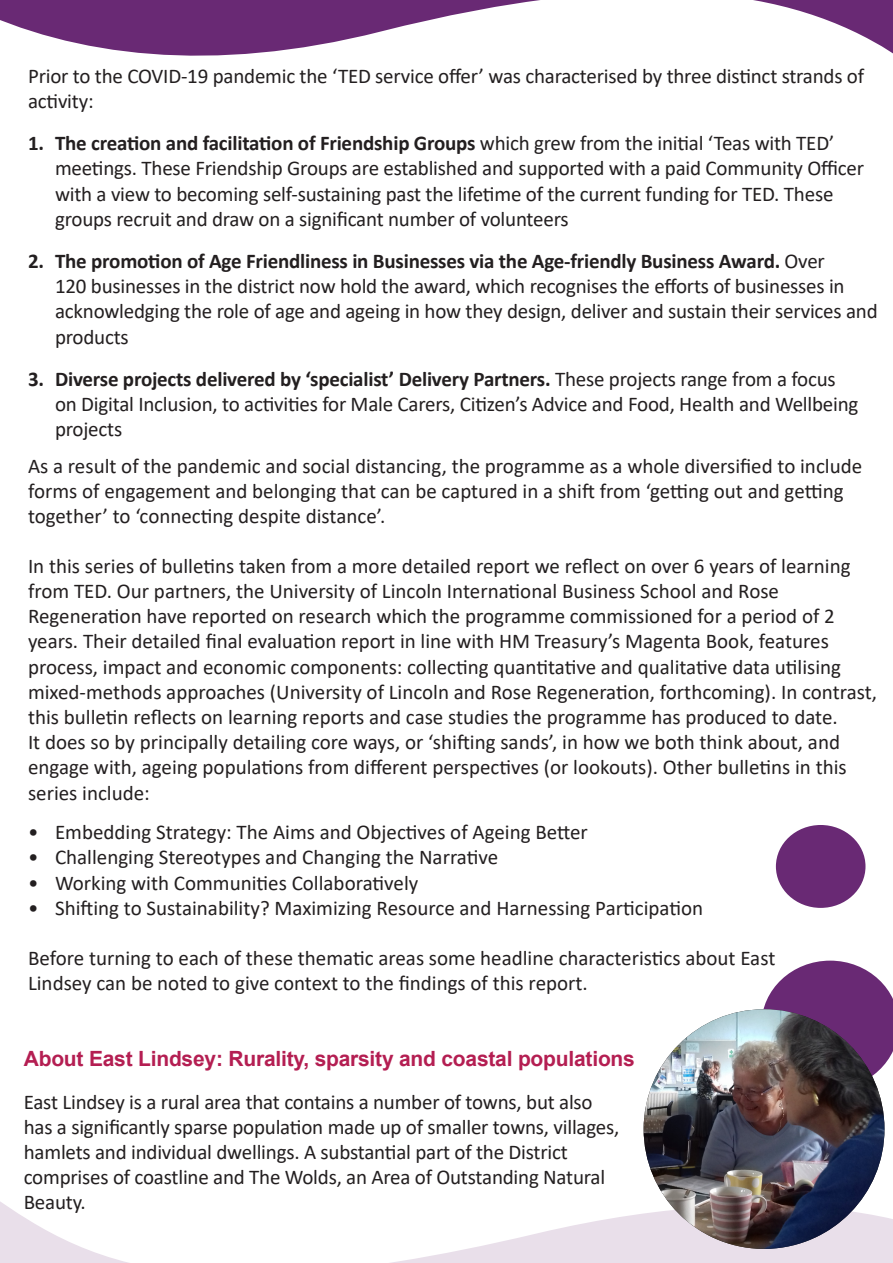
<style>
.page{position:relative;width:893px;height:1263px;background:#fff}
.page>*{position:absolute;margin:0;border:0;box-sizing:border-box;transform-origin:0 0}
.Paragraph_Style_1{font:21px/25.2px "Calibri";color:#231f20}
.Paragraph_Style_2{font:21px/25.2px "Calibri";letter-spacing:-.01em;color:#231f20}
.Paragraph_Style_1-2{font:700 21px "Arial";letter-spacing:-.01em;color:#b41e52}
.s1{font-weight:700}
</style>
<div class="page">
<svg style="left:0;top:0;width:893px;height:56px"></svg>
<svg style="left:0;top:1119px;width:893px;height:144px"></svg>
<div style="left:776px;top:825px;width:89px;height:83px;background:#692974;border-radius:50%"></div>
<svg style="left:763px;top:961px;width:130px;height:104px"></svg>
<img style="left:644px;top:1009px;width:240px;height:240px">
<p class="Paragraph_Style_2" style="left:28px;top:63px;width:838px">Prior to the COVID-19 pandemic the ‘TED service offer’ was characterised by three distinct strands of activity:</p>
<p class="Paragraph_Style_1" style="left:55px;top:130px;width:811px;text-indent:-27px"><span class="s1">1. The creation and facilitation of Friendship Groups</span> which grew from the initial ‘Teas with TED’ meetings. These Friendship Groups are established and supported with a paid Community Officer with a view to becoming self-sustaining past the lifetime of the current funding for TED. These groups recruit and draw on a significant number of volunteers</p>
<p class="Paragraph_Style_1" style="left:55px;top:248px;width:824px;text-indent:-27px"><span class="s1">2. The promotion of Age Friendliness in Businesses via the Age-friendly Business Award.</span> Over<br>120 businesses in the district now hold the award, which recognises the efforts of businesses in acknowledging the role of age and ageing in how they design, deliver and sustain their services and products</p>
<p class="Paragraph_Style_1" style="left:55px;top:366px;width:805px;text-indent:-27px"><span class="s1">3. Diverse projects delivered by ‘specialist’ Delivery Partners.</span> These projects range from a focus on Digital Inclusion, to activities for Male Carers, Citizen’s Advice and Food, Health and Wellbeing projects</p>
<p class="Paragraph_Style_1" style="left:28px;top:452px;width:836px">As a result of the pandemic and social distancing, the programme as a whole diversified to include forms of engagement and belonging that can be captured in a shift from ‘getting out and getting together’ to ‘connecting despite distance’.</p>
<p class="Paragraph_Style_1" style="left:28px;top:553px;width:850px">In this series of bulletins taken from a more detailed report we reflect on over 6 years of learning from TED. Our partners, the University of Lincoln International Business School and Rose Regeneration have reported on research which the programme commissioned for a period of 2 years. Their detailed final evaluation report in line with HM Treasury’s Magenta Book, features process, impact and economic components: collecting quantitative and qualitative data utilising mixed-methods approaches (University of Lincoln and Rose Regeneration, forthcoming). In contrast, this bulletin reflects on learning reports and case studies the programme has produced to date.<br>It does so by principally detailing core ways, or ‘shifting sands’, in how we both think about, and engage with, ageing populations from different perspectives (or lookouts). Other bulletins in this series include:</p>
<p class="Paragraph_Style_1" style="left:28px;top:819px;width:561px">• Embedding Strategy: The Aims and Objectives of Ageing Better</p>
<p class="Paragraph_Style_1" style="left:28px;top:844px;width:472px">• Challenging Stereotypes and Changing the Narrative</p>
<p class="Paragraph_Style_1" style="left:28px;top:869px;width:392px">• Working with Communities Collaboratively</p>
<p class="Paragraph_Style_1" style="left:28px;top:895px;width:677px">• Shifting to Sustainability? Maximizing Resource and Harnessing Participation</p>
<p class="Paragraph_Style_1" style="left:28px;top:945px;width:749px">Before turning to each of these thematic areas some headline characteristics about East<br>Lindsey can be noted to give context to the findings of this report.</p>
<p class="Paragraph_Style_1-2" style="left:24px;top:1044px;width:613px">About East Lindsey: Rurality, sparsity and coastal populations</p>
<p class="Paragraph_Style_1" style="left:24px;top:1088px;width:597px">East Lindsey is a rural area that contains a number of towns, but also has a significantly sparse population made up of smaller towns, villages, hamlets and individual dwellings. A substantial part of the District comprises of coastline and The Wolds, an Area of Outstanding Natural Beauty.</p>
</div>
